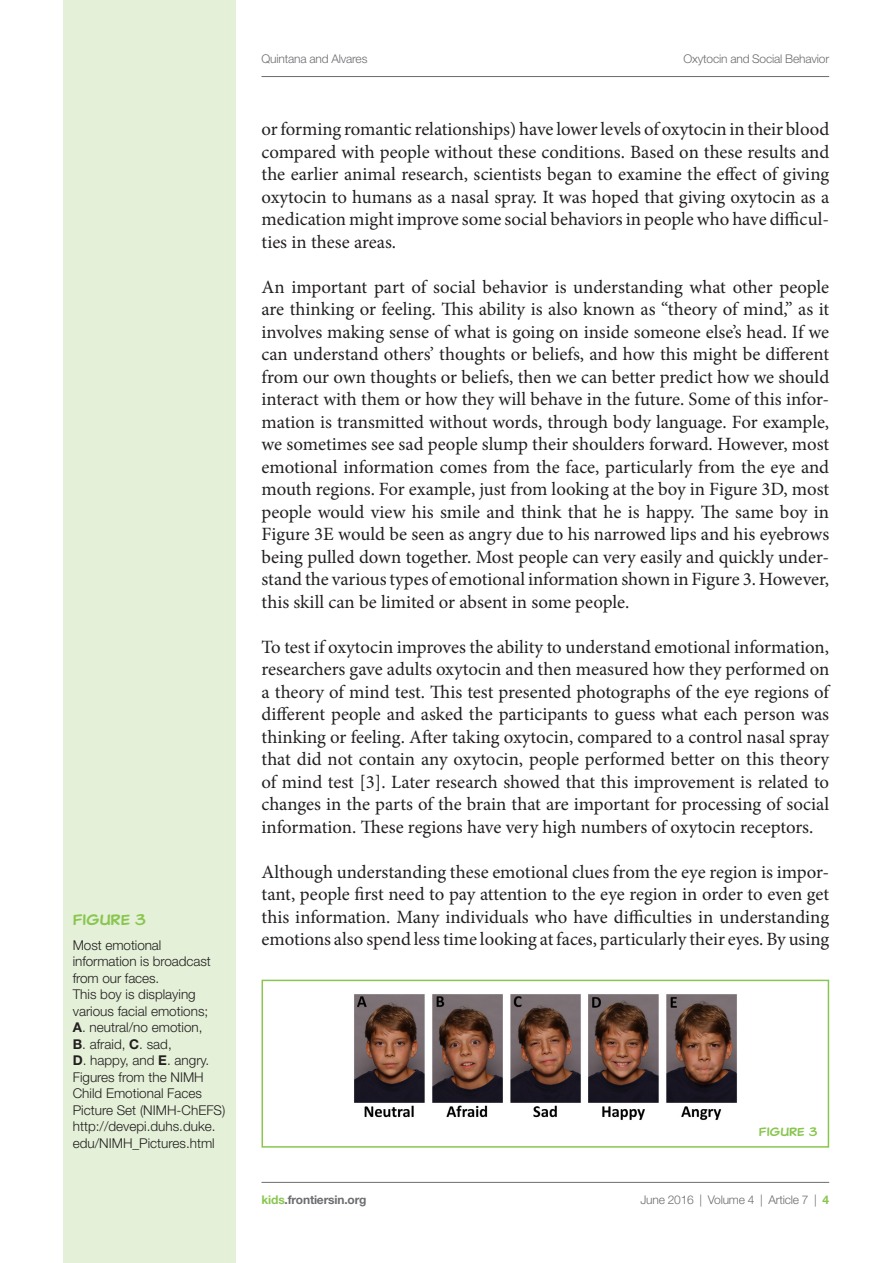
<style>
.page{position:relative;width:893px;height:1263px;background:#fff}
.page>*{position:absolute;margin:0;border:0;box-sizing:border-box;transform-origin:0 0}
.ART_kids_tx{font:18.75px/22.5px "Minion Pro";color:#231f20;text-align:justify}
.ART_kids_note_title{font:15px "Classic Comic";color:#89c650}
.ART_kids_note_tx{font:300 13.5px/16.5px "Helvetica Neue LT Std";color:#231f20}
.t1{font:300 12px "Helvetica Neue LT Std";letter-spacing:-.015em;color:#6c6d70}
.t2{font:700 12px "Helvetica Neue LT Std";letter-spacing:-.015em;color:#6c6d70}
.Lable{font:12px "Classic Comic";color:#89c650}
.s1{font-weight:700}
.s2{color:#89c650}
.s3{font-weight:700;color:#89c650}
</style>
<div class="page">
<hr style="left:261px;top:76px;width:568px;height:1px;background:#6c6d70">
<div style="left:64px;top:0;width:172px;height:1263px;background:#e4f0d8"></div>
<hr style="left:261px;top:1182px;width:568px;height:1px;background:#6c6d70">
<img style="left:354px;top:994px;width:383px;height:126px">
<div style="left:261px;top:980px;width:568px;height:168px;border:2px solid #89c650"></div>
<p class="ART_kids_note_title" style="left:73px;top:909px;width:75px">FIGURE 3</p>
<p class="ART_kids_note_tx" style="left:73px;top:936px;width:139px">Most emotional information is broadcast from our faces.</p>
<p class="ART_kids_note_tx" style="left:73px;top:986px;width:154px">This boy is displaying various facial emotions;<br><span class="s1">A</span>. neutral/no emotion,<br><span class="s1">B</span>. afraid, <span class="s1">C</span>. sad,<br><span class="s1">D</span>. happy, and <span class="s1">E</span>. angry.<br>Figures from the NIMH<br>Child Emotional Faces<br>Picture Set (NIMH-ChEFS) http://devepi.duhs.duke. edu/NIMH_Pictures.html</p>
<p class="t1" style="left:261px;top:51px;width:107px">Quintana and Alvares</p>
<p class="t1" style="left:683px;top:51px;width:147px">Oxytocin and Social Behavior</p>
<p class="ART_kids_tx" style="left:261px;top:118px;width:569px">or forming romantic relationships) have lower levels of oxytocin in their blood compared with people without these conditions. Based on these results and the earlier animal research, scientists began to examine the effect of giving oxytocin to humans as a nasal spray. It was hoped that giving oxytocin as a medication might improve some social behaviors in people who have difficul&shy;ties in these areas.</p>
<p class="ART_kids_tx" style="left:261px;top:275px;width:569px">An important part of social behavior is understanding what other people are thinking or feeling. This ability is also known as “theory of mind,” as it involves making sense of what is going on inside someone else’s head. If we can understand others’ thoughts or beliefs, and how this might be different from our own thoughts or beliefs, then we can better predict how we should interact with them or how they will behave in the future. Some of this infor&shy;mation is transmitted without words, through body language. For example, we sometimes see sad people slump their shoulders forward. However, most emotional information comes from the face, particularly from the eye and mouth regions. For example, just from looking at the boy in Figure 3D, most people would view his smile and think that he is happy. The same boy in Figure 3E would be seen as angry due to his narrowed lips and his eyebrows being pulled down together. Most people can very easily and quickly under&shy;stand the various types of emotional information shown in Figure 3. However, this skill can be limited or absent in some people.</p>
<p class="ART_kids_tx" style="left:261px;top:635px;width:569px">To test if oxytocin improves the ability to understand emotional information, researchers gave adults oxytocin and then measured how they performed on a theory of mind test. This test presented photographs of the eye regions of different people and asked the participants to guess what each person was thinking or feeling. After taking oxytocin, compared to a control nasal spray that did not contain any oxytocin, people performed better on this theory of mind test [3]. Later research showed that this improvement is related to changes in the parts of the brain that are important for processing of social information. These regions have very high numbers of oxytocin receptors.</p>
<p class="ART_kids_tx" style="left:261px;top:860px;width:569px">Although understanding these emotional clues from the eye region is impor&shy;tant, people first need to pay attention to the eye region in order to even get this information. Many individuals who have difficulties in understanding emotions also spend less time looking at faces, particularly their eyes. By using</p>
<p class="Lable" style="left:759px;top:1124px;width:60px">FIGURE 3</p>
<p class="t2" style="left:261px;top:1192px;width:107px"><span class="s2">kids</span>.frontiersin.org</p>
<p class="t1" style="left:640px;top:1192px;width:190px">June 2016 | Volume 4 | Article 7 | <span class="s3">4</span></p>
</div>
